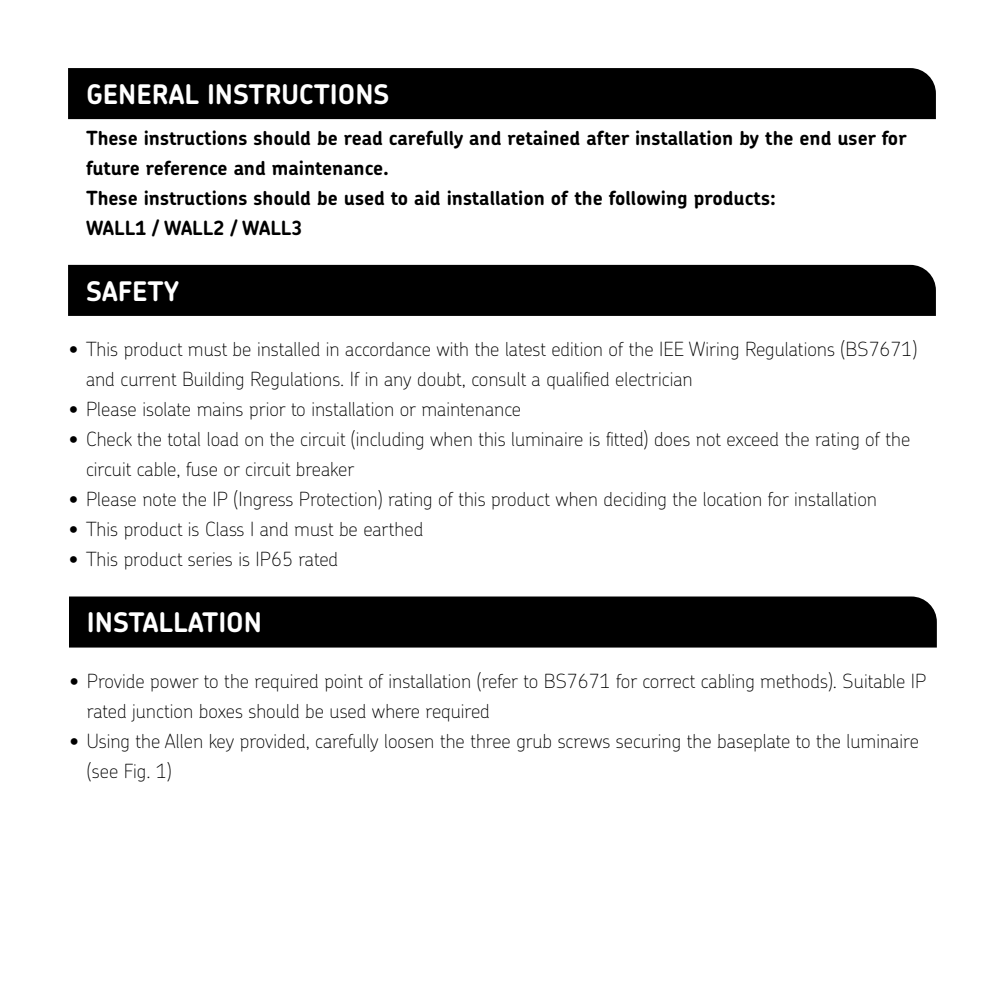
<style>
.page{position:relative;width:1004px;height:1004px;background:#fff}
.page>*{position:absolute;margin:0;border:0;box-sizing:border-box;transform-origin:0 0}
.t1{font:700 27px "Chevin Pro";color:#fff}
.t2{font:100 19.5px/30px "Chevin Pro";color:#000}
.t3{font:700 19.5px/30px "Chevin Pro";color:#000}
</style>
<div class="page">
<div style="left:68px;top:68px;width:867px;height:51px;background:#000"></div>
<div style="left:68px;top:265px;width:867px;height:51px;background:#000"></div>
<div style="left:69px;top:596px;width:867px;height:51px;background:#000"></div>
<h1 class="t1" style="left:86px;top:76px;width:305px">GENERAL INSTRUCTIONS</h1>
<p class="t3" style="left:86px;top:123px;width:822px">These instructions should be read carefully and retained after installation by the end user for future reference and maintenance.<br>These instructions should be used to aid installation of the following products:<br>WALL1 / WALL2 / WALL3</p>
<h1 class="t1" style="left:86px;top:273px;width:94px">SAFETY</h1>
<p class="t2" style="left:86px;top:333px;width:832px;text-indent:-17px">• This product must be installed in accordance with the latest edition of the IEE Wiring Regulations (BS7671) and current Building Regulations. If in any doubt, consult a qualified electrician</p>
<p class="t2" style="left:69px;top:393px;width:453px">• Please isolate mains prior to installation or maintenance</p>
<p class="t2" style="left:86px;top:423px;width:825px;text-indent:-17px">• Check the total load on the circuit (including when this luminaire is fitted) does not exceed the rating of the circuit cable, fuse or circuit breaker</p>
<p class="t2" style="left:69px;top:483px;width:809px">• Please note the IP (Ingress Protection) rating of this product when deciding the location for installation</p>
<p class="t2" style="left:69px;top:513px;width:356px">• This product is Class I and must be earthed</p>
<p class="t2" style="left:69px;top:543px;width:271px">• This product series is IP65 rated</p>
<h1 class="t1" style="left:87px;top:604px;width:176px">INSTALLATION</h1>
<p class="t2" style="left:87px;top:665px;width:841px;text-indent:-17px">• Provide power to the required point of installation (refer to BS7671 for correct cabling methods). Suitable IP rated junction boxes should be used where required</p>
<p class="t2" style="left:87px;top:725px;width:833px;text-indent:-17px">• Using the Allen key provided, carefully loosen the three grub screws securing the baseplate to the luminaire (see Fig. 1)</p>
</div>
